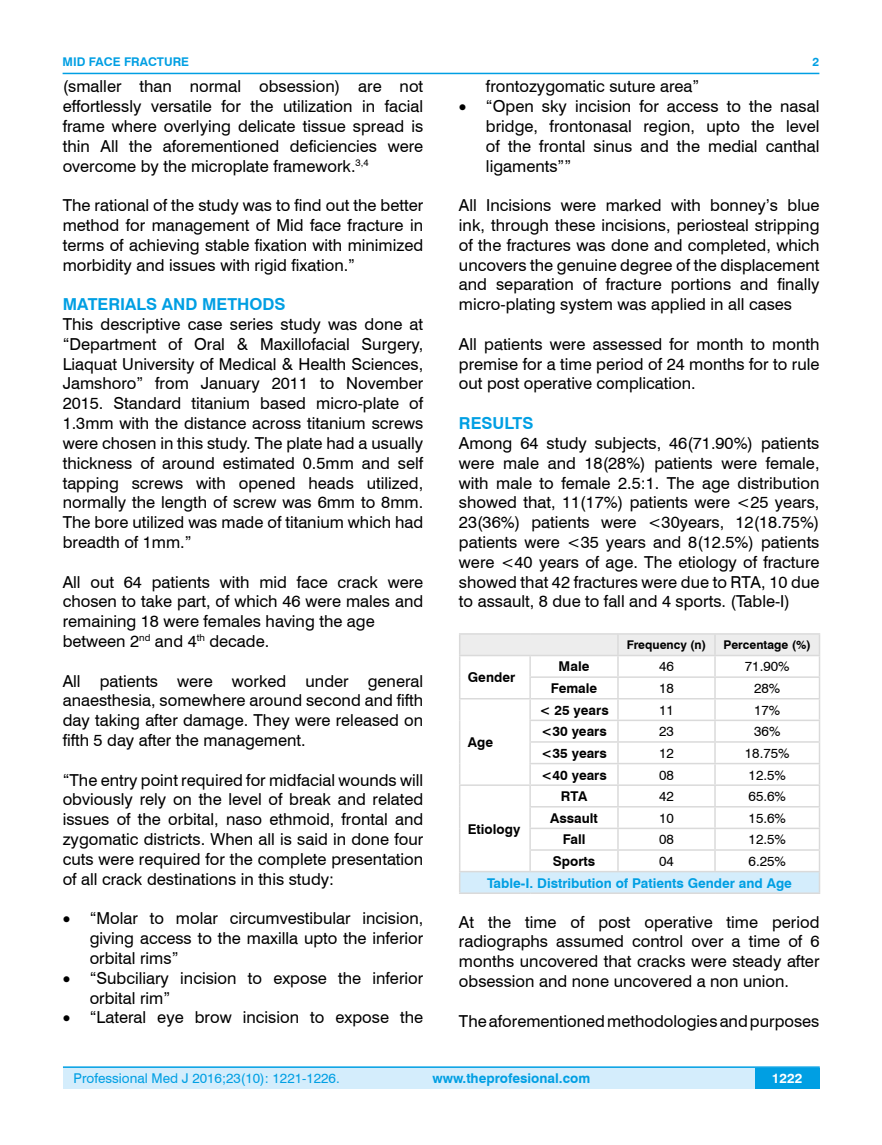
<style>
.page{position:relative;width:882px;height:1145px;background:#fff}
.page>*{position:absolute;margin:0;border:0;box-sizing:border-box;transform-origin:0 0}
.t1{font:16.5px/19.8px "Swiss 721 BT";color:#000;text-align:justify}
.t2{font:700 16.5px "Swiss 721 BT";color:#009fe3}
.t3{font:700 13.5px "Swiss 721 BT";color:#000}
.t4{font:13.5px "Swiss 721 BT";color:#000}
.t5{font:700 13.5px "Swiss 721 BT";color:#009fe3}
.t6{font:13.5px "Swiss 721 BT";color:#009fe3}
.t7{font:700 13.5px "Swiss 721 BT";color:#fff}
.t8{font:700 12px "Swiss 721 BT";color:#000}
.t9{font:700 12px "Swiss 721 BT";color:#009fe3}
</style>
<div class="page">
<div style="left:63px;top:1067px;width:756px;height:21px;background:#d4edfc"></div>
<hr style="left:63px;top:1066px;width:756px;height:2px;background:#009fe3">
<div style="left:754px;top:1068px;width:65px;height:20px;background:#009fe3"></div>
<hr style="left:63px;top:73px;width:756px;height:1px;background:#009fe3">
<hr style="left:458px;top:633px;width:72px;height:1px;background:#dadada">
<hr style="left:458px;top:634px;width:2px;height:21px;background:#dadada">
<hr style="left:530px;top:633px;width:87px;height:1px;background:#dadada">
<hr style="left:617px;top:633px;width:97px;height:1px;background:#dadada">
<hr style="left:714px;top:633px;width:105px;height:1px;background:#dadada">
<hr style="left:458px;top:655px;width:72px;height:1px;background:#dadada">
<hr style="left:458px;top:656px;width:2px;height:21px;background:#dadada">
<hr style="left:458px;top:677px;width:2px;height:21px;background:#dadada">
<hr style="left:458px;top:698px;width:72px;height:1px;background:#dadada">
<hr style="left:458px;top:699px;width:2px;height:21px;background:#dadada">
<hr style="left:458px;top:720px;width:2px;height:22px;background:#dadada">
<hr style="left:458px;top:742px;width:2px;height:21px;background:#dadada">
<hr style="left:458px;top:763px;width:2px;height:21px;background:#dadada">
<hr style="left:458px;top:784px;width:72px;height:2px;background:#dadada">
<hr style="left:458px;top:786px;width:2px;height:20px;background:#dadada">
<hr style="left:458px;top:806px;width:2px;height:22px;background:#dadada">
<hr style="left:458px;top:828px;width:2px;height:22px;background:#dadada">
<hr style="left:458px;top:850px;width:2px;height:21px;background:#dadada">
<hr style="left:458px;top:871px;width:72px;height:1px;background:#dadada">
<hr style="left:458px;top:872px;width:2px;height:20px;background:#dadada">
<svg style="left:460px;top:634px;width:359px;height:258px"></svg>
<hr style="left:458px;top:892px;width:72px;height:2px;background:#dadada">
<hr style="left:530px;top:892px;width:87px;height:2px;background:#dadada">
<hr style="left:617px;top:892px;width:97px;height:2px;background:#dadada">
<hr style="left:714px;top:892px;width:105px;height:2px;background:#dadada">
<p class="t9" style="left:63px;top:53px;width:128px">MID FACE FRACTURE</p>
<p class="t1" style="left:63px;top:76px;width:362px">(smaller than normal obsession) are not effortlessly versatile for the utilization in facial frame where overlying delicate tissue spread is thin All the aforementioned deficiencies were overcome by the microplate framework.<sup>3,4</sup></p>
<p class="t1" style="left:63px;top:195px;width:362px">The rational of the study was to find out the better method for management of Mid face fracture in terms of achieving stable fixation with minimized morbidity and issues with rigid fixation.”</p>
<p class="t2" style="left:63px;top:293px;width:224px">MATERIALS AND METHODS</p>
<p class="t1" style="left:63px;top:314px;width:362px">This descriptive case series study was done at “Department of Oral &amp; Maxillofacial Surgery, Liaquat University of Medical &amp; Health Sciences, Jamshoro” from January 2011 to November 2015. Standard titanium based micro-plate of 1.3mm with the distance across titanium screws were chosen in this study. The plate had a usually thickness of around estimated 0.5mm and self tapping screws with opened heads utilized, normally the length of screw was 6mm to 8mm.<br>The bore utilized was made of titanium which had breadth of 1mm.”</p>
<p class="t1" style="left:63px;top:571px;width:362px;text-align:left">All out 64 patients with mid face crack were chosen to take part, of which 46 were males and remaining 18 were females having the age between 2<sup>nd</sup> and 4<sup>th</sup> decade.</p>
<p class="t1" style="left:63px;top:670px;width:362px">All patients were worked under general anaesthesia, somewhere around second and fifth day taking after damage. They were released on fifth 5 day after the management.</p>
<p class="t1" style="left:63px;top:769px;width:362px">“The entry point required for midfacial wounds will obviously rely on the level of break and related issues of the orbital, naso ethmoid, frontal and zygomatic districts. When all is said in done four cuts were required for the complete presentation of all crack destinations in this study:</p>
<p class="t1" style="left:90px;top:908px;width:335px;text-indent:-27px">• “Molar to molar circumvestibular incision, giving access to the maxilla upto the inferior orbital rims”</p>
<p class="t1" style="left:90px;top:967px;width:335px;text-indent:-27px">• “Subciliary incision to expose the inferior orbital rim”</p>
<p class="t1" style="left:63px;top:1007px;width:362px">• “Lateral eye brow incision to expose the</p>
<p class="t9" style="left:812px;top:53px;width:8px">2</p>
<p class="t1" style="left:485px;top:76px;width:215px">frontozygomatic suture area”</p>
<p class="t1" style="left:485px;top:96px;width:335px;text-indent:-27px">• “Open sky incision for access to the nasal bridge, frontonasal region, upto the level of the frontal sinus and the medial canthal ligaments””</p>
<p class="t1" style="left:458px;top:195px;width:362px">All Incisions were marked with bonney’s blue ink, through these incisions, periosteal stripping of the fractures was done and completed, which uncovers the genuine degree of the displacement and separation of fracture portions and finally micro-plating system was applied in all cases</p>
<p class="t1" style="left:458px;top:333px;width:362px">All patients were assessed for month to month premise for a time period of 24 months for to rule out post operative complication.</p>
<p class="t2" style="left:458px;top:412px;width:76px">RESULTS</p>
<p class="t1" style="left:458px;top:432px;width:362px">Among 64 study subjects, 46(71.90%) patients were male and 18(28%) patients were female, with male to female 2.5:1. The age distribution showed that, 11(17%) patients were &lt;25 years, 23(36%) patients were &lt;30years, 12(18.75%) patients were &lt;35 years and 8(12.5%) patients were &lt;40 years of age. The etiology of fracture showed that 42 fractures were due to RTA, 10 due to assault, 8 due to fall and 4 sports. (Table-I)</p>
<p class="t8" style="left:626px;top:636px;width:81px">Frequency (n)</p>
<p class="t8" style="left:723px;top:636px;width:89px">Percentage (%)</p>
<p class="t3" style="left:467px;top:668px;width:49px">Gender</p>
<p class="t3" style="left:558px;top:657px;width:32px">Male</p>
<p class="t4" style="left:658px;top:657px;width:16px">46</p>
<p class="t4" style="left:744px;top:657px;width:46px">71.90%</p>
<p class="t3" style="left:550px;top:679px;width:48px">Female</p>
<p class="t4" style="left:658px;top:679px;width:16px">18</p>
<p class="t4" style="left:753px;top:679px;width:28px">28%</p>
<p class="t3" style="left:467px;top:733px;width:27px">Age</p>
<p class="t3" style="left:539px;top:700px;width:71px">&lt; 25 years</p>
<p class="t4" style="left:658px;top:700px;width:16px">11</p>
<p class="t4" style="left:753px;top:700px;width:28px">17%</p>
<p class="t3" style="left:541px;top:722px;width:67px">&lt;30 years</p>
<p class="t4" style="left:658px;top:722px;width:16px">23</p>
<p class="t4" style="left:753px;top:722px;width:28px">36%</p>
<p class="t3" style="left:541px;top:743px;width:67px">&lt;35 years</p>
<p class="t4" style="left:658px;top:744px;width:16px">12</p>
<p class="t4" style="left:744px;top:744px;width:46px">18.75%</p>
<p class="t3" style="left:541px;top:765px;width:67px">&lt;40 years</p>
<p class="t4" style="left:658px;top:765px;width:16px">08</p>
<p class="t4" style="left:748px;top:765px;width:39px">12.5%</p>
<p class="t3" style="left:560px;top:787px;width:28px">RTA</p>
<p class="t4" style="left:658px;top:787px;width:16px">42</p>
<p class="t4" style="left:748px;top:787px;width:39px">65.6%</p>
<p class="t3" style="left:550px;top:808px;width:49px">Assault</p>
<p class="t4" style="left:658px;top:808px;width:16px">10</p>
<p class="t4" style="left:748px;top:808px;width:39px">15.6%</p>
<p class="t3" style="left:562px;top:830px;width:24px">Fall</p>
<p class="t4" style="left:658px;top:830px;width:16px">08</p>
<p class="t4" style="left:748px;top:830px;width:39px">12.5%</p>
<p class="t3" style="left:552px;top:851px;width:44px">Sports</p>
<p class="t4" style="left:658px;top:852px;width:16px">04</p>
<p class="t4" style="left:748px;top:852px;width:39px">6.25%</p>
<p class="t5" style="left:487px;top:873px;width:306px">Table-I. Distribution of Patients Gender and Age</p>
<p class="t1" style="left:458px;top:911px;width:362px">At the time of post operative time period radiographs assumed control over a time of 6 months uncovered that cracks were steady after obsession and none uncovered a non union.</p>
<p class="t1" style="left:458px;top:1010px;width:362px">The aforementioned methodologies and purposes</p>
<p class="t3" style="left:467px;top:819px;width:54px">Etiology</p>
<p class="t6" style="left:74px;top:1069px;width:267px">Professional Med J 2016;23(10): 1221-1226.</p>
<p class="t5" style="left:432px;top:1069px;width:159px">www.theprofesional.com</p>
<p class="t7" style="left:771px;top:1069px;width:32px">1222</p>
</div>
